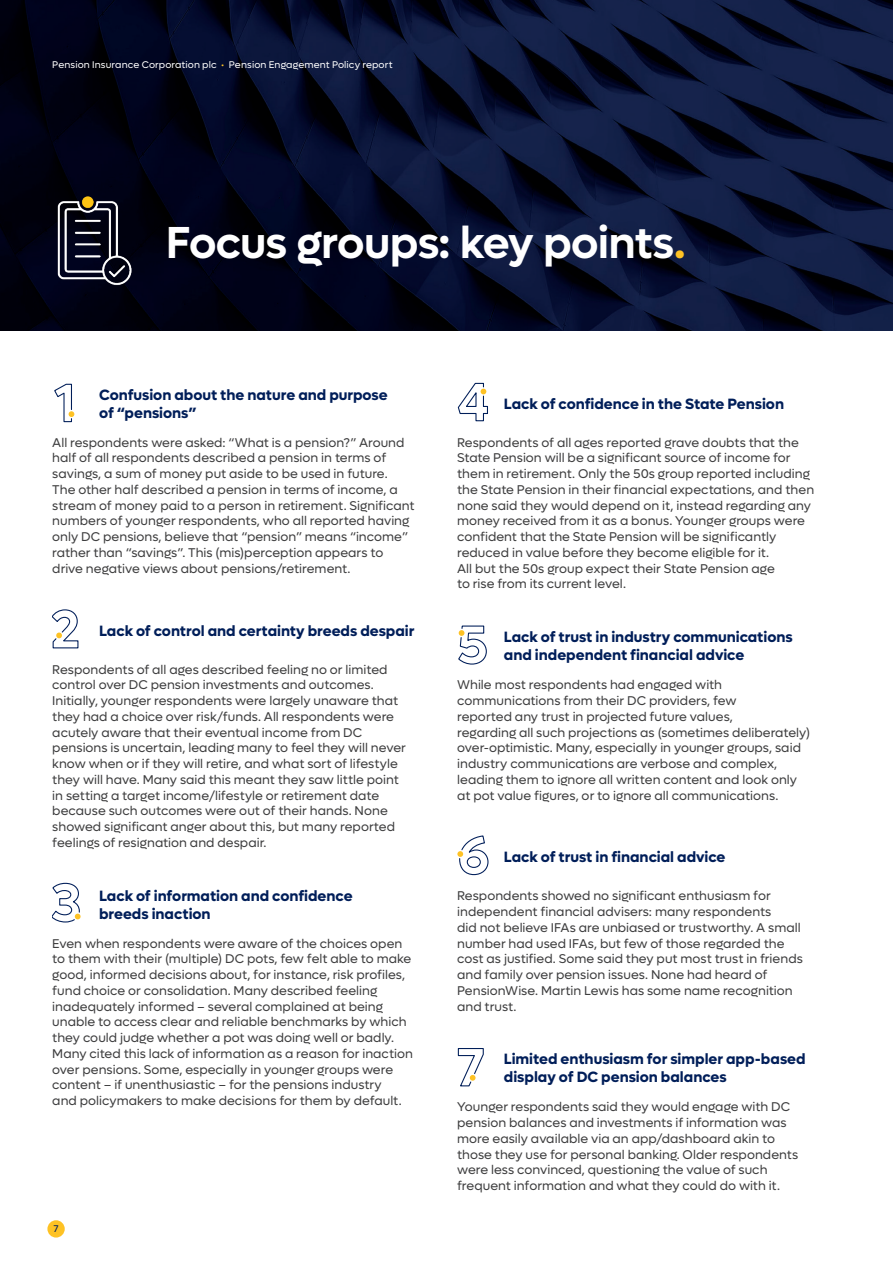
<style>
.page{position:relative;width:893px;height:1263px;background:#fff}
.page>*{position:absolute;margin:0;border:0;box-sizing:border-box;transform-origin:0 0}
.TL_Section{font:600 45px "Lufga";letter-spacing:-.015em;color:#fff}
._10__Body_section_ti{font:700 15px/18px "Lufga";color:#001e59}
.TL_8_-_Body{font:12.75px/15.8px "Lufga";letter-spacing:.005em;color:#3e3e3f}
.t1{font:9.75px "Lufga";letter-spacing:.015em;color:#fff}
.t2{font:9.75px "Lufga";color:#001e59}
.s1{color:#fec224}
</style>
<div class="page">
<img style="left:0;top:0;width:893px;height:330px">
<svg style="left:54px;top:383px;width:20px;height:40px"></svg>
<svg style="left:52px;top:609px;width:27px;height:40px"></svg>
<svg style="left:52px;top:882px;width:29px;height:41px"></svg>
<svg style="left:457px;top:382px;width:31px;height:40px"></svg>
<svg style="left:458px;top:625px;width:29px;height:40px"></svg>
<svg style="left:457px;top:835px;width:32px;height:41px"></svg>
<svg style="left:457px;top:1048px;width:27px;height:39px"></svg>
<img style="left:45px;top:193px;width:93px;height:94px">
<div style="left:47px;top:1220px;width:18px;height:17px;background:#fec224;border-radius:50%"></div>
<p class="t1" style="left:52px;top:60px;width:342px">Pension Insurance Corporation plc <span class="s1">•</span> Pension Engagement Policy report</p>
<p class="TL_Section" style="left:166px;top:216px;width:521px">Focus groups: key points<span class="s1">.</span></p>
<p class="_10__Body_section_ti" style="left:99px;top:386px;width:290px">Confusion about the nature and purpose of “pensions”</p>
<p class="TL_8_-_Body" style="left:52px;top:434px;width:364px">All respondents were asked: “What is a pension?” Around half of all respondents described a pension in terms of savings, a sum of money put aside to be used in future.<br>The other half described a pension in terms of income, a stream of money paid to a person in retirement. Significant numbers of younger respondents, who all reported having only DC pensions, believe that “pension” means “income” rather than “savings”. This (mis)perception appears to drive negative views about pensions/retirement.</p>
<p class="_10__Body_section_ti" style="left:99px;top:621px;width:317px">Lack of control and certainty breeds despair</p>
<p class="TL_8_-_Body" style="left:52px;top:661px;width:355px">Respondents of all ages described feeling no or limited control over DC pension investments and outcomes.<br>Initially, younger respondents were largely unaware that they had a choice over risk/funds. All respondents were acutely aware that their eventual income from DC pensions is uncertain, leading many to feel they will never know when or if they will retire, and what sort of lifestyle they will have. Many said this meant they saw little point in setting a target income/lifestyle or retirement date because such outcomes were out of their hands. None showed significant anger about this, but many reported feelings of resignation and despair.</p>
<p class="_10__Body_section_ti" style="left:99px;top:886px;width:255px">Lack of information and confidence breeds inaction</p>
<p class="TL_8_-_Body" style="left:52px;top:935px;width:362px">Even when respondents were aware of the choices open to them with their (multiple) DC pots, few felt able to make good, informed decisions about, for instance, risk profiles, fund choice or consolidation. Many described feeling inadequately informed – several complained at being unable to access clear and reliable benchmarks by which they could judge whether a pot was doing well or badly.<br>Many cited this lack of information as a reason for inaction over pensions. Some, especially in younger groups were content – if unenthusiastic – for the pensions industry<br>and policymakers to make decisions for them by default.</p>
<p class="t2" style="left:54px;top:1223px;width:7px">7</p>
<p class="_10__Body_section_ti" style="left:504px;top:395px;width:282px">Lack of confidence in the State Pension</p>
<p class="TL_8_-_Body" style="left:457px;top:434px;width:359px">Respondents of all ages reported grave doubts that the State Pension will be a significant source of income for them in retirement. Only the 50s group reported including the State Pension in their financial expectations, and then none said they would depend on it, instead regarding any money received from it as a bonus. Younger groups were confident that the State Pension will be significantly reduced in value before they become eligible for it.<br>All but the 50s group expect their State Pension age<br>to rise from its current level.</p>
<p class="_10__Body_section_ti" style="left:504px;top:628px;width:290px">Lack of trust in industry communications and independent financial advice</p>
<p class="TL_8_-_Body" style="left:457px;top:677px;width:355px">While most respondents had engaged with communications from their DC providers, few<br>reported any trust in projected future values,<br>regarding all such projections as (sometimes deliberately) over-optimistic. Many, especially in younger groups, said industry communications are verbose and complex, leading them to ignore all written content and look only at pot value figures, or to ignore all communications.</p>
<p class="_10__Body_section_ti" style="left:504px;top:848px;width:223px">Lack of trust in financial advice</p>
<p class="TL_8_-_Body" style="left:457px;top:888px;width:347px">Respondents showed no significant enthusiasm for independent financial advisers: many respondents<br>did not believe IFAs are unbiased or trustworthy. A small number had used IFAs, but few of those regarded the cost as justified. Some said they put most trust in friends and family over pension issues. None had heard of PensionWise. Martin Lewis has some name recognition and trust.</p>
<p class="_10__Body_section_ti" style="left:504px;top:1050px;width:303px">Limited enthusiasm for simpler app-based display of DC pension balances</p>
<p class="TL_8_-_Body" style="left:457px;top:1099px;width:343px">Younger respondents said they would engage with DC pension balances and investments if information was more easily available via an app/dashboard akin to those they use for personal banking. Older respondents were less convinced, questioning the value of such frequent information and what they could do with it.</p>
</div>
